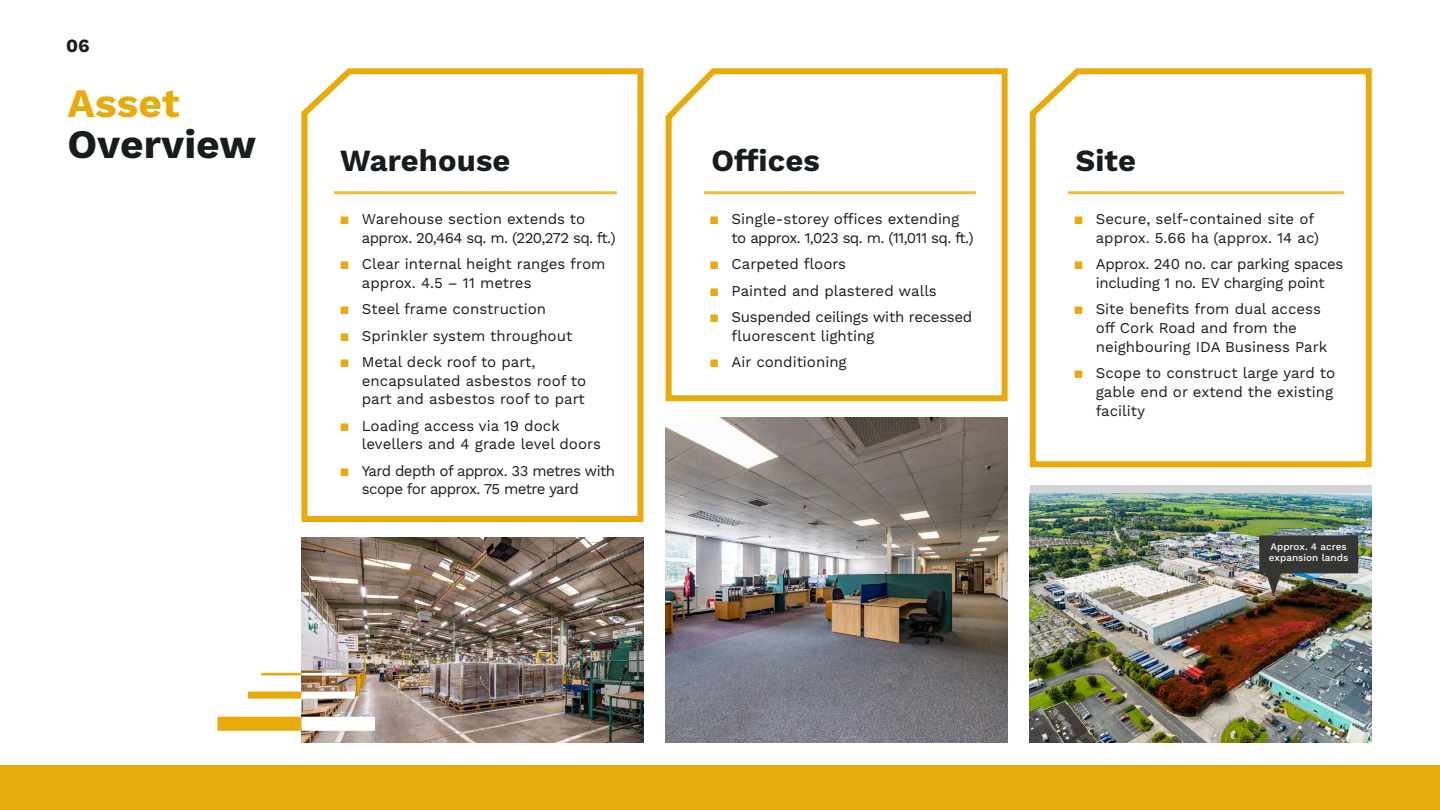
<style>
.page{position:relative;width:1440px;height:810px;background:#fff}
.page>*{position:absolute;margin:0;border:0;box-sizing:border-box;transform-origin:0 0}
.t1{font:700 40.5px "Work Sans";letter-spacing:.005em;color:#171d1a}
.t2{font:700 40.5px "Work Sans";color:#e7ab0c}
.t3{font:700 30.75px "Work Sans";letter-spacing:.005em;color:#171d1a}
.t4{font:700 18.67px "Work Sans";color:#171d1a}
.t5{font:15px/18.8px "Work Sans";color:#171d1a}
.t6{font:15px/18.8px "Work Sans";letter-spacing:-.02em;color:#171d1a}
.t7{font:15px/18.8px "Work Sans";letter-spacing:-.04em;color:#171d1a}
.t8{font:500 9.98px/11px "Work Sans";color:#fff}
.s1{color:#e7ab0c}
</style>
<div class="page">
<img style="left:666px;top:417px;width:342px;height:325px">
<div style="left:1030px;top:485px;width:342px;height:257px;background:#d3d4d6"></div>
<img style="left:1030px;top:494px;width:342px;height:248px">
<img style="left:302px;top:538px;width:341px;height:204px">
<div style="left:248px;top:692px;width:53px;height:7px;background:#e7ab0c"></div>
<hr style="left:261px;top:673px;width:40px;height:2px;background:#e7ab0c">
<div style="left:217px;top:717px;width:84px;height:14px;background:#e7ab0c"></div>
<div style="left:301px;top:692px;width:54px;height:7px;background:#fff"></div>
<hr style="left:301px;top:673px;width:41px;height:2px;background:#fff">
<div style="left:301px;top:717px;width:74px;height:14px;background:#fff"></div>
<svg style="left:301px;top:68px;width:343px;height:454px"></svg>
<hr style="left:334px;top:191px;width:283px;height:3px;background:#ecbc3d">
<svg style="left:665px;top:68px;width:343px;height:334px"></svg>
<hr style="left:704px;top:191px;width:272px;height:3px;background:#ecbc3d">
<svg style="left:1029px;top:68px;width:343px;height:400px"></svg>
<hr style="left:1068px;top:191px;width:276px;height:3px;background:#ecbc3d">
<img style="left:1150px;top:535px;width:219px;height:180px">
<div style="left:0;top:766px;width:1440px;height:44px;background:#e7ab0c"></div>
<p class="t4" style="left:66px;top:35px;width:25px">06</p>
<h1 class="t2" style="left:68px;top:79px;width:114px">Asset</h1>
<h1 class="t1" style="left:68px;top:121px;width:190px">Overview</h1>
<h2 class="t3" style="left:340px;top:143px;width:172px">Warehouse</h2>
<h2 class="t3" style="left:711px;top:143px;width:110px">Offices</h2>
<p class="t5" style="left:362px;top:211px;width:255px;text-indent:-22px"><span class="s1">▪</span> Warehouse section extends to approx. 20,464 sq. m. (220,272 sq. ft.)</p>
<p class="t5" style="left:362px;top:256px;width:245px;text-indent:-22px"><span class="s1">▪</span> Clear internal height ranges from approx. 4.5 – 11 metres</p>
<p class="t5" style="left:340px;top:301px;width:207px"><span class="s1">▪</span> Steel frame construction</p>
<p class="t5" style="left:340px;top:327px;width:234px"><span class="s1">▪</span> Sprinkler system throughout</p>
<p class="t5" style="left:362px;top:353px;width:226px;text-indent:-22px"><span class="s1">▪</span> Metal deck roof to part, encapsulated asbestos roof to part and asbestos roof to part</p>
<p class="t5" style="left:362px;top:417px;width:241px;text-indent:-22px"><span class="s1">▪</span> Loading access via 19 dock levellers and 4 grade level doors</p>
<p class="t7" style="left:362px;top:462px;width:255px;text-indent:-22px"><span class="s1">▪</span> Yard depth of approx. 33 metres with scope for approx. 75 metre yard</p>
<p class="t5" style="left:732px;top:211px;width:244px;text-indent:-22px"><span class="s1">▪</span> Single-storey offices extending to approx. 1,023 sq. m. (11,011 sq. ft.)</p>
<p class="t5" style="left:710px;top:256px;width:138px"><span class="s1">▪</span> Carpeted floors</p>
<p class="t5" style="left:710px;top:282px;width:228px"><span class="s1">▪</span> Painted and plastered walls</p>
<p class="t6" style="left:732px;top:308px;width:242px;text-indent:-22px"><span class="s1">▪</span> Suspended ceilings with recessed fluorescent lighting</p>
<p class="t5" style="left:710px;top:353px;width:139px"><span class="s1">▪</span> Air conditioning</p>
<h2 class="t3" style="left:1076px;top:143px;width:62px">Site</h2>
<p class="t5" style="left:1096px;top:211px;width:225px;text-indent:-22px"><span class="s1">▪</span> Secure, self-contained site of approx. 5.66 ha (approx. 14 ac)</p>
<p class="t6" style="left:1074px;top:256px;width:271px;text-align:center"><span class="s1">▪</span> Approx. 240 no. car parking spaces including 1 no. EV charging point</p>
<p class="t5" style="left:1096px;top:301px;width:233px;text-indent:-22px"><span class="s1">▪</span> Site benefits from dual access off Cork Road and from the neighbouring IDA Business Park</p>
<p class="t5" style="left:1096px;top:364px;width:241px;text-align:justify;text-indent:-22px"><span class="s1">▪</span> Scope to construct large yard to gable end or extend the existing facility</p>
<p class="t8" style="left:1269px;top:542px;width:81px">Approx. 4 acres expansion lands</p>
</div>
